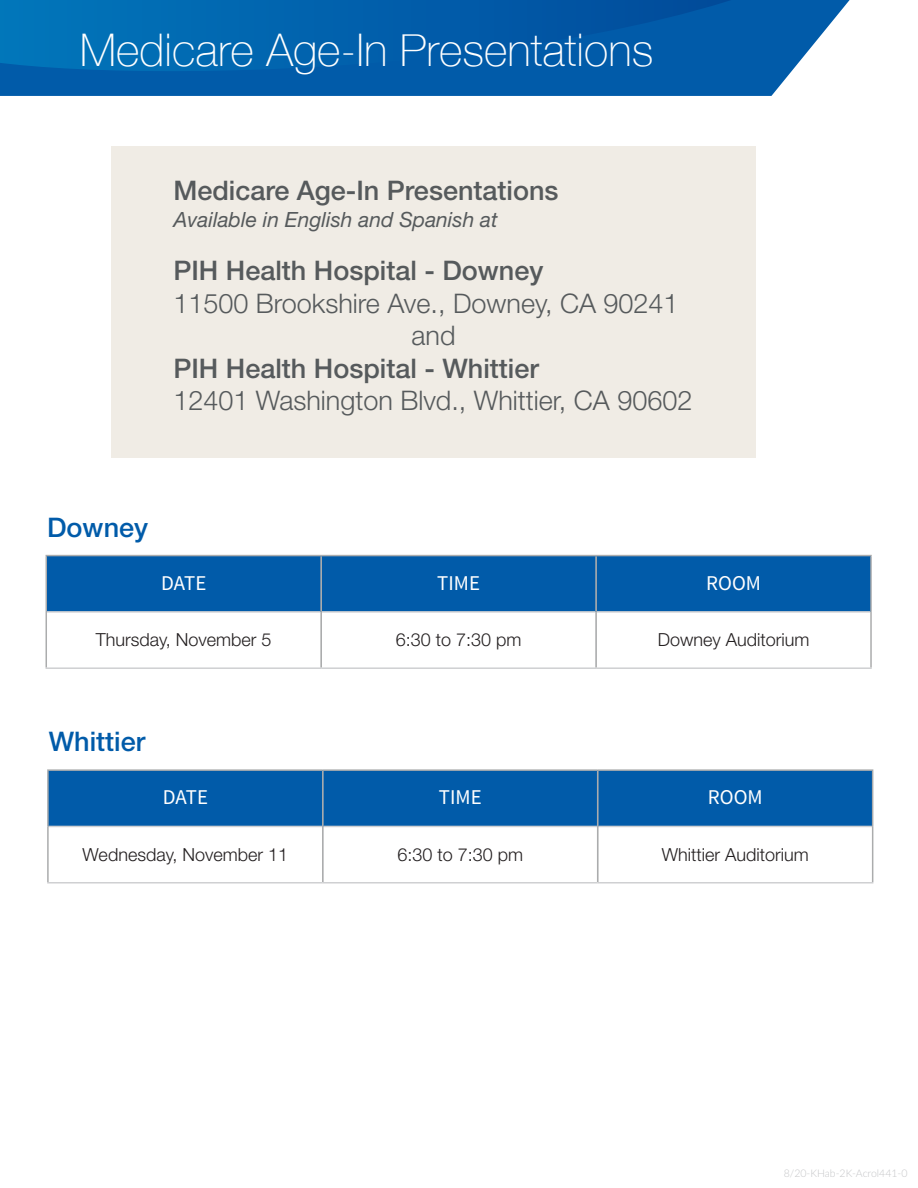
<style>
.page{position:relative;width:918px;height:1188px;background:#fff}
.page>*{position:absolute;margin:0;border:0;box-sizing:border-box;transform-origin:0 0}
.t1{font:100 45px "Helvetica Neue LT";color:#fff}
.t2{font:500 27px "Helvetica Neue LT Std";color:#565a5c}
.t3{font:300 27px "Helvetica Neue LT Std";color:#565a5c}
.t4{font:500 27px "Helvetica Neue LT Std";color:#015ba9}
.t5{font:italic 21px "Helvetica Neue LT Std";color:#565a5c}
.t6{font:21px "Source Sans Pro";color:#fff}
.t7{font:300 18px "Helvetica Neue LT Std";color:#231f20}
.t8{font:300 10.5px "Lato";color:#c4c5c7}
</style>
<div class="page">
<div style="left:0;top:73px;width:790px;height:23px;background:#015ba9"></div>
<svg style="left:0;top:0;width:850px;height:73px;background:#0966af"></svg>
<div style="left:111px;top:146px;width:645px;height:311px;background:#f0ece5"></div>
<div style="left:47px;top:556px;width:823px;height:55px;background:#015ba9"></div>
<hr style="left:47px;top:611px;width:273px;height:2px;background:#cfd0d2">
<hr style="left:322px;top:611px;width:273px;height:2px;background:#cfd0d2">
<hr style="left:597px;top:611px;width:273px;height:2px;background:#cfd0d2">
<hr style="left:46px;top:667px;width:275px;height:2px;background:#cfd0d2">
<hr style="left:321px;top:667px;width:275px;height:2px;background:#cfd0d2">
<hr style="left:596px;top:667px;width:276px;height:2px;background:#cfd0d2">
<hr style="left:46px;top:555px;width:275px;height:1px;background:#abacad">
<hr style="left:46px;top:556px;width:1px;height:56px;background:#abacad">
<hr style="left:321px;top:555px;width:275px;height:1px;background:#abacad">
<hr style="left:596px;top:555px;width:276px;height:1px;background:#abacad">
<hr style="left:870px;top:556px;width:2px;height:56px;background:#abacad">
<hr style="left:46px;top:612px;width:1px;height:55px;background:#abacad">
<hr style="left:870px;top:612px;width:2px;height:55px;background:#abacad">
<hr style="left:320px;top:556px;width:2px;height:56px;background:#abacad">
<hr style="left:595px;top:556px;width:2px;height:56px;background:#abacad">
<hr style="left:320px;top:612px;width:2px;height:55px;background:#abacad">
<hr style="left:595px;top:612px;width:2px;height:55px;background:#abacad">
<div style="left:49px;top:771px;width:823px;height:55px;background:#015ba9"></div>
<hr style="left:49px;top:826px;width:273px;height:1px;background:#cfd0d2">
<hr style="left:324px;top:826px;width:273px;height:1px;background:#cfd0d2">
<hr style="left:599px;top:826px;width:273px;height:1px;background:#cfd0d2">
<hr style="left:47px;top:882px;width:276px;height:2px;background:#cfd0d2">
<hr style="left:323px;top:882px;width:275px;height:2px;background:#cfd0d2">
<hr style="left:598px;top:882px;width:275px;height:2px;background:#cfd0d2">
<hr style="left:47px;top:769px;width:276px;height:2px;background:#abacad">
<hr style="left:47px;top:771px;width:2px;height:55px;background:#abacad">
<hr style="left:323px;top:769px;width:275px;height:2px;background:#abacad">
<hr style="left:598px;top:769px;width:275px;height:2px;background:#abacad">
<hr style="left:872px;top:771px;width:1px;height:55px;background:#abacad">
<hr style="left:47px;top:826px;width:2px;height:56px;background:#abacad">
<hr style="left:872px;top:826px;width:1px;height:56px;background:#abacad">
<hr style="left:322px;top:771px;width:2px;height:55px;background:#abacad">
<hr style="left:597px;top:771px;width:2px;height:55px;background:#abacad">
<hr style="left:322px;top:826px;width:2px;height:56px;background:#abacad">
<hr style="left:597px;top:826px;width:2px;height:56px;background:#abacad">
<p class="t1" style="left:80px;top:24px;width:575px">Medicare Age-In Presentations</p>
<p class="t2" style="left:173px;top:174px;width:387px">Medicare Age-In Presentations</p>
<p class="t5" style="left:173px;top:207px;width:326px">Available in English and Spanish at</p>
<p class="t2" style="left:173px;top:255px;width:372px">PIH Health Hospital - Downey</p>
<p class="t3" style="left:173px;top:287px;width:507px">11500 Brookshire Ave., Downey, CA 90241</p>
<p class="t3" style="left:412px;top:319px;width:46px">and</p>
<p class="t2" style="left:173px;top:352px;width:367px">PIH Health Hospital - Whittier</p>
<p class="t3" style="left:173px;top:384px;width:521px">12401 Washington Blvd., Whittier, CA 90602</p>
<p class="t4" style="left:47px;top:511px;width:103px">Downey</p>
<p class="t6" style="left:161px;top:570px;width:47px">DATE</p>
<p class="t6" style="left:437px;top:570px;width:44px">TIME</p>
<p class="t6" style="left:706px;top:570px;width:56px">ROOM</p>
<p class="t7" style="left:96px;top:629px;width:177px">Thursday, November 5</p>
<p class="t7" style="left:396px;top:629px;width:127px">6:30 to 7:30 pm</p>
<p class="t7" style="left:658px;top:629px;width:153px">Downey Auditorium</p>
<p class="t4" style="left:49px;top:726px;width:98px">Whittier</p>
<p class="t6" style="left:163px;top:784px;width:47px">DATE</p>
<p class="t6" style="left:439px;top:784px;width:44px">TIME</p>
<p class="t6" style="left:708px;top:784px;width:56px">ROOM</p>
<p class="t7" style="left:83px;top:844px;width:207px">Wednesday, November 11</p>
<p class="t7" style="left:397px;top:844px;width:127px">6:30 to 7:30 pm</p>
<p class="t7" style="left:662px;top:844px;width:148px">Whittier Auditorium</p>
<p class="t8" style="left:784px;top:1165px;width:125px">8/20-KHab-2K-Acrol441-0</p>
</div>
